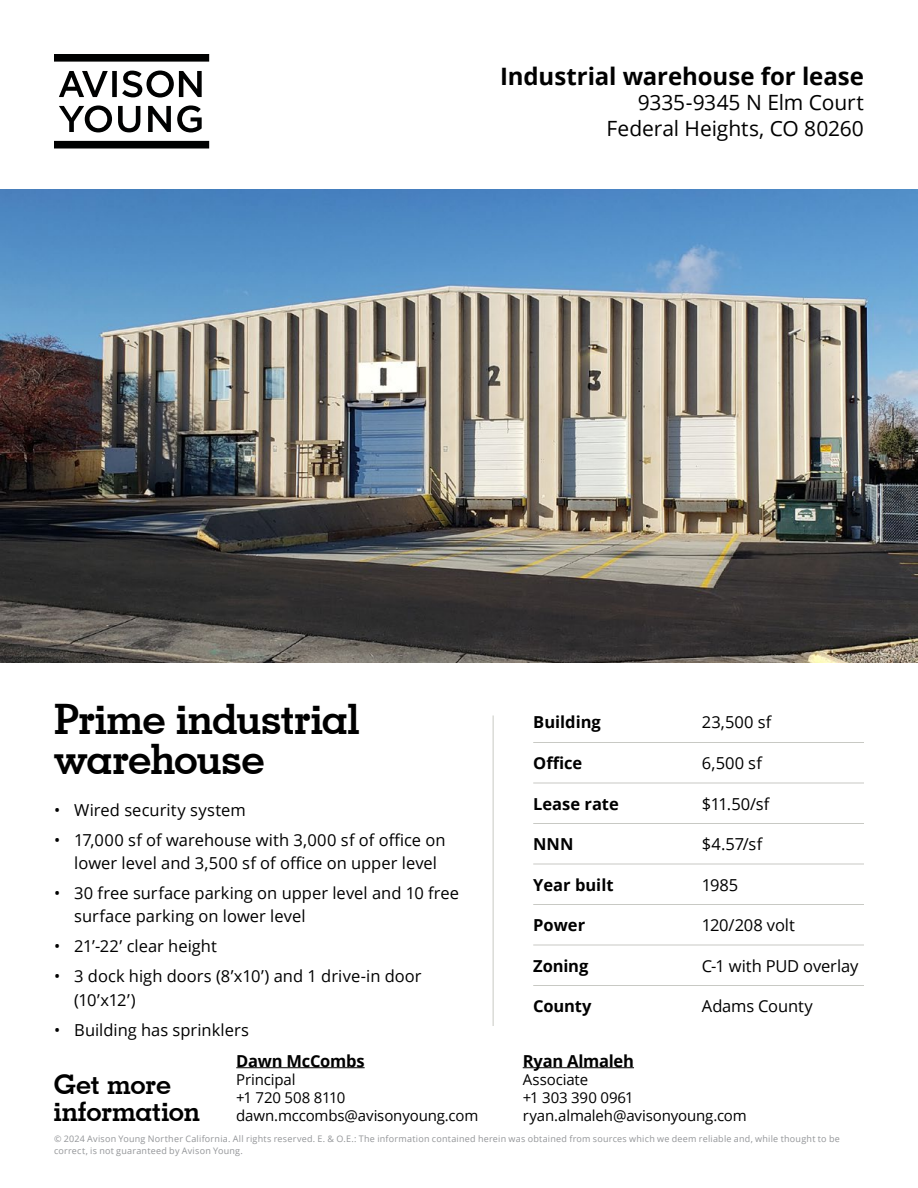
<style>
.page{position:relative;width:918px;height:1188px;background:#fff}
.page>*{position:absolute;margin:0;border:0;box-sizing:border-box;transform-origin:0 0}
.t1{font:700 42px/40.5px "Geometric Slab 703 BT";letter-spacing:-.025em;color:#000}
.t2{font:700 27px/27px "Geometric Slab 703 BT";letter-spacing:-.01em;color:#000}
.t3{font:700 24px "Open Sans";letter-spacing:-.005em;color:#000}
.t4{font:21px/25.2px "Open Sans";letter-spacing:-.005em;color:#000;text-align:right}
.t5{font:16.5px/23.2px "Open Sans";color:#000}
.t6{font:700 16.5px "Open Sans";color:#000}
.t7{font:15px/18.8px "Open Sans";letter-spacing:-.01em;color:#000}
.t8{font:9px/12px "Open Sans";letter-spacing:.025em;color:#939598}
</style>
<div class="page">
<svg style="left:54px;top:54px;width:155px;height:8px"></svg>
<svg style="left:54px;top:141px;width:155px;height:7px"></svg>
<svg style="left:59px;top:71px;width:143px;height:27px"></svg>
<svg style="left:59px;top:105px;width:53px;height:27px"></svg>
<svg style="left:118px;top:106px;width:22px;height:26px"></svg>
<svg style="left:148px;top:106px;width:23px;height:26px"></svg>
<svg style="left:177px;top:105px;width:25px;height:27px"></svg>
<hr style="left:236px;top:1067px;width:129px;height:1px;background:#000">
<hr style="left:523px;top:1067px;width:111px;height:1px;background:#000">
<img style="left:0;top:190px;width:918px;height:472px">
<hr style="left:493px;top:716px;width:1px;height:310px;background:#c8c9c4">
<hr style="left:533px;top:945px;width:169px;height:1px;background:#c8c9c4">
<hr style="left:702px;top:945px;width:162px;height:1px;background:#c8c9c4">
<hr style="left:533px;top:985px;width:169px;height:1px;background:#c8c9c4">
<hr style="left:702px;top:985px;width:162px;height:1px;background:#c8c9c4">
<hr style="left:533px;top:742px;width:169px;height:1px;background:#c8c9c4">
<hr style="left:702px;top:742px;width:162px;height:1px;background:#c8c9c4">
<hr style="left:533px;top:783px;width:169px;height:1px;background:#c8c9c4">
<hr style="left:702px;top:783px;width:162px;height:1px;background:#c8c9c4">
<hr style="left:533px;top:823px;width:169px;height:1px;background:#c8c9c4">
<hr style="left:702px;top:823px;width:162px;height:1px;background:#c8c9c4">
<hr style="left:533px;top:864px;width:169px;height:1px;background:#c8c9c4">
<hr style="left:702px;top:864px;width:162px;height:1px;background:#c8c9c4">
<hr style="left:533px;top:904px;width:169px;height:1px;background:#c8c9c4">
<hr style="left:702px;top:904px;width:162px;height:1px;background:#c8c9c4">
<h3 class="t3" style="left:500px;top:60px;width:365px">Industrial warehouse for lease</h3>
<p class="t4" style="left:607px;top:90px;width:259px">9335-9345 N Elm Court<br>Federal Heights, CO 80260</p>
<h1 class="t1" style="left:54px;top:698px;width:307px">Prime industrial warehouse</h1>
<p class="t5" style="left:54px;top:798px;width:193px">• Wired security system</p>
<p class="t5" style="left:74px;top:828px;width:373px;text-indent:-20px">• 17,000 sf of warehouse with 3,000 sf of office on lower level and 3,500 sf of office on upper level</p>
<p class="t5" style="left:74px;top:881px;width:387px;text-indent:-20px">• 30 free surface parking on upper level and 10 free surface parking on lower level</p>
<p class="t5" style="left:54px;top:934px;width:164px">• 21’-22’ clear height</p>
<p class="t5" style="left:74px;top:964px;width:349px;text-indent:-20px">• 3 dock high doors (8’x10’) and 1 drive-in door (10’x12’)</p>
<p class="t5" style="left:54px;top:1018px;width:196px">• Building has sprinklers</p>
<p class="t6" style="left:533px;top:711px;width:69px">Building</p>
<p class="t5" style="left:702px;top:710px;width:71px">23,500 sf</p>
<p class="t6" style="left:533px;top:751px;width:51px">Office</p>
<p class="t5" style="left:702px;top:751px;width:61px">6,500 sf</p>
<p class="t6" style="left:533px;top:792px;width:87px">Lease rate</p>
<p class="t5" style="left:702px;top:792px;width:69px">$11.50/sf</p>
<p class="t6" style="left:533px;top:832px;width:42px">NNN</p>
<p class="t5" style="left:702px;top:832px;width:62px">$4.57/sf</p>
<p class="t6" style="left:533px;top:873px;width:82px">Year built</p>
<p class="t5" style="left:702px;top:873px;width:38px">1985</p>
<p class="t6" style="left:533px;top:913px;width:53px">Power</p>
<p class="t5" style="left:702px;top:913px;width:94px">120/208 volt</p>
<p class="t6" style="left:533px;top:954px;width:57px">Zoning</p>
<p class="t5" style="left:702px;top:954px;width:158px">C-1 with PUD overlay</p>
<p class="t6" style="left:533px;top:995px;width:60px">County</p>
<p class="t5" style="left:702px;top:994px;width:112px">Adams County</p>
<p class="t6" style="left:236px;top:1049px;width:130px">Dawn McCombs</p>
<p class="t7" style="left:236px;top:1069px;width:111px">Principal<br>+1 720 508 8110</p>
<p class="t7" style="left:236px;top:1105px;width:244px">dawn.mccombs@avisonyoung.com</p>
<p class="t6" style="left:523px;top:1049px;width:113px">Ryan Almaleh</p>
<p class="t7" style="left:523px;top:1069px;width:113px">Associate<br>+1 303 390 0961</p>
<p class="t7" style="left:523px;top:1105px;width:226px">ryan.almaleh@avisonyoung.com</p>
<h2 class="t2" style="left:54px;top:1070px;width:148px">Get more information</h2>
<p class="t8" style="left:54px;top:1133px;width:787px">© 2024 Avison Young Norther California. All rights reserved. E. &amp; O.E.: The information contained herein was obtained from sources which we deem reliable and, while thought to be correct, is not guaranteed by Avison Young.</p>
</div>
